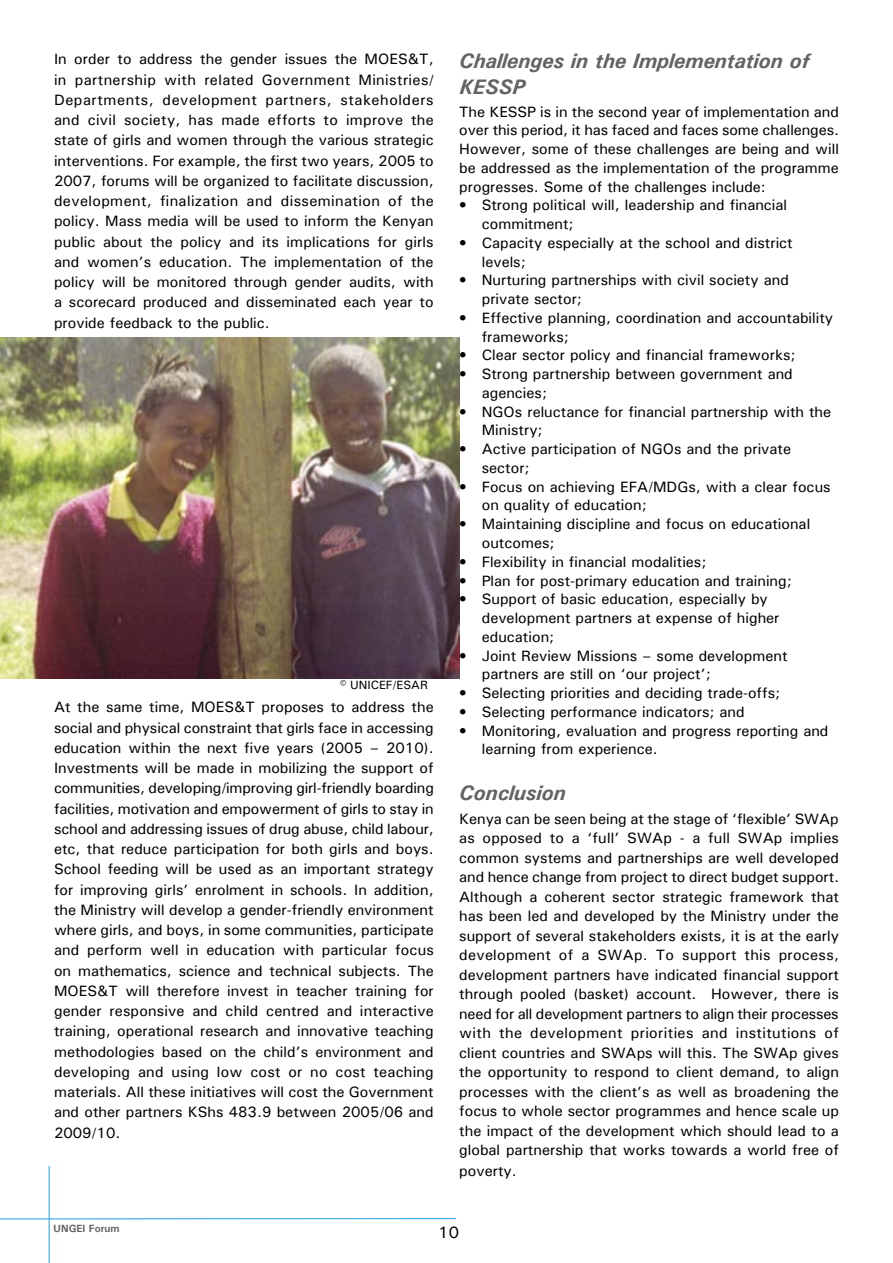
<style>
.page{position:relative;width:893px;height:1263px;background:#fff}
.page>*{position:absolute;margin:0;border:0;box-sizing:border-box;transform-origin:0 0}
.sub_heading_1{font:italic 700 21px/25.2px "Univers";color:#636363}
.t1{font:500 16.5px "Univers";color:#000}
.Body_text{font:500 15px/20.2px "Univers";color:#000}
.Footnotes{font:500 12px "Univers";color:#000}
.t2{font:700 10.5px "Univers";color:#636363}
</style>
<div class="page">
<hr style="left:0;top:1218px;width:456px;height:1px;background:#36a7e9">
<hr style="left:49px;top:1166px;width:1px;height:97px;background:#36a7e9">
<img style="left:0;top:337px;width:459px;height:341px">
<p class="Body_text" style="left:54px;top:49px;width:381px;text-align:justify">In order to address the gender issues the MOES&amp;T, in partnership with related Government Ministries/ Departments, development partners, stakeholders and civil society, has made efforts to improve the state of girls and women through the various strategic interventions. For example, the first two years, 2005 to 2007, forums will be organized to facilitate discussion, development, finalization and dissemination of the policy. Mass media will be used to inform the Kenyan public about the policy and its implications for girls and women’s education. The implementation of the policy will be monitored through gender audits, with a scorecard produced and disseminated each year to provide feedback to the public.</p>
<p class="Footnotes" style="left:340px;top:678px;width:89px">© UNICEF/ESAR</p>
<p class="Body_text" style="left:54px;top:697px;width:381px;text-align:justify">At the same time, MOES&amp;T proposes to address the social and physical constraint that girls face in accessing education within the next five years (2005 – 2010).<br>Investments will be made in mobilizing the support of communities, developing/improving girl-friendly boarding facilities, motivation and empowerment of girls to stay in school and addressing issues of drug abuse, child labour, etc, that reduce participation for both girls and boys.<br>School feeding will be used as an important strategy for improving girls’ enrolment in schools. In addition, the Ministry will develop a gender-friendly environment where girls, and boys, in some communities, participate and perform well in education with particular focus on mathematics, science and technical subjects. The MOES&amp;T will therefore invest in teacher training for gender responsive and child centred and interactive training, operational research and innovative teaching methodologies based on the child’s environment and developing and using low cost or no cost teaching materials. All these initiatives will cost the Government and other partners KShs 483.9 between 2005/06 and 2009/10.</p>
<p class="sub_heading_1" style="left:459px;top:48px;width:352px">Challenges in the Implementation of<br>KESSP</p>
<p class="Body_text" style="left:459px;top:102px;width:381px;line-height:18.8px;text-align:justify">The KESSP is in the second year of implementation and over this period, it has faced and faces some challenges.<br>However, some of these challenges are being and will be addressed as the implementation of the programme progresses. Some of the challenges include:</p>
<p class="Body_text" style="left:482px;top:196px;width:307px;line-height:18.8px;text-indent:-22px">• Strong political will, leadership and financial commitment;</p>
<p class="Body_text" style="left:482px;top:233px;width:313px;line-height:18.8px;text-indent:-22px">• Capacity especially at the school and district levels;</p>
<p class="Body_text" style="left:482px;top:271px;width:309px;line-height:18.8px;text-indent:-22px">• Nurturing partnerships with civil society and private sector;</p>
<p class="Body_text" style="left:482px;top:308px;width:353px;line-height:18.8px;text-indent:-22px">• Effective planning, coordination and accountability frameworks;</p>
<p class="Body_text" style="left:459px;top:345px;width:338px">• Clear sector policy and financial frameworks;</p>
<p class="Body_text" style="left:482px;top:364px;width:313px;line-height:18.8px;text-indent:-22px">• Strong partnership between government and agencies;</p>
<p class="Body_text" style="left:482px;top:402px;width:351px;line-height:18.8px;text-indent:-22px">• NGOs reluctance for financial partnership with the<br>Ministry;</p>
<p class="Body_text" style="left:482px;top:439px;width:311px;line-height:18.8px;text-indent:-22px">• Active participation of NGOs and the private sector;</p>
<p class="Body_text" style="left:482px;top:477px;width:350px;line-height:18.8px;text-indent:-22px">• Focus on achieving EFA/MDGs, with a clear focus on quality of education;</p>
<p class="Body_text" style="left:482px;top:514px;width:330px;line-height:18.8px;text-indent:-22px">• Maintaining discipline and focus on educational outcomes;</p>
<p class="Body_text" style="left:459px;top:551px;width:249px">• Flexibility in financial modalities;</p>
<p class="Body_text" style="left:459px;top:570px;width:334px">• Plan for post-primary education and training;</p>
<p class="Body_text" style="left:482px;top:589px;width:299px;line-height:18.8px;text-indent:-22px">• Support of basic education, especially by development partners at expense of higher education;</p>
<p class="Body_text" style="left:482px;top:646px;width:307px;line-height:18.8px;text-indent:-22px">• Joint Review Missions – some development partners are still on ‘our project’;</p>
<p class="Body_text" style="left:459px;top:682px;width:322px">• Selecting priorities and deciding trade-offs;</p>
<p class="Body_text" style="left:459px;top:701px;width:287px">• Selecting performance indicators; and</p>
<p class="Body_text" style="left:482px;top:721px;width:348px;line-height:18.8px;text-indent:-22px">• Monitoring, evaluation and progress reporting and learning from experience.</p>
<p class="sub_heading_1" style="left:459px;top:780px;width:108px">Conclusion</p>
<p class="Body_text" style="left:459px;top:808px;width:381px;line-height:19.5px;text-align:justify">Kenya can be seen being at the stage of ‘flexible’ SWAp as opposed to a ‘full’ SWAp - a full SWAp implies common systems and partnerships are well developed and hence change from project to direct budget support.<br>Although a coherent sector strategic framework that has been led and developed by the Ministry under the support of several stakeholders exists, it is at the early development of a SWAp. To support this process, development partners have indicated financial support through pooled (basket) account. However, there is need for all development partners to align their processes with the development priorities and institutions of client countries and SWAps will this. The SWAp gives the opportunity to respond to client demand, to align processes with the client’s as well as broadening the focus to whole sector programmes and hence scale up the impact of the development which should lead to a global partnership that works towards a world free of poverty.</p>
<p class="t2" style="left:54px;top:1222px;width:67px">UNGEI Forum</p>
<p class="t1" style="left:438px;top:1222px;width:22px">10</p>
</div>
